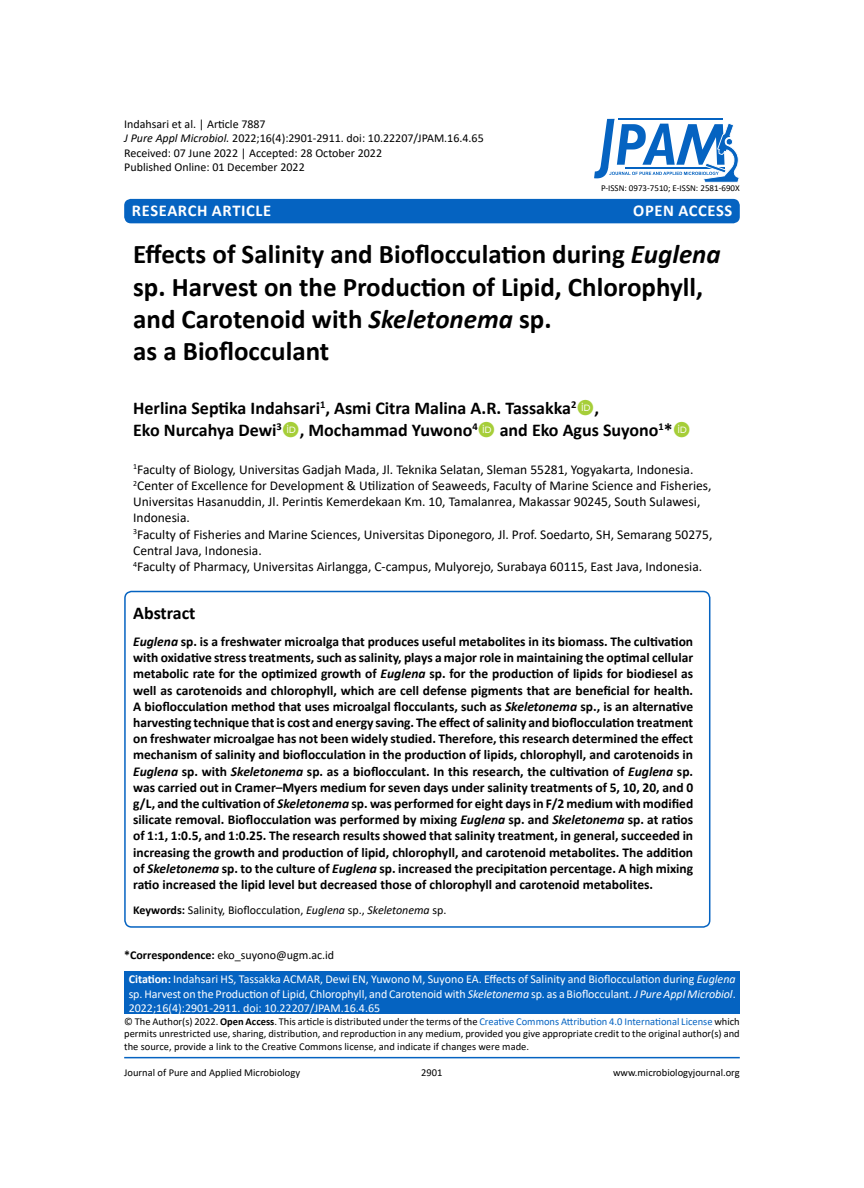
<style>
.page{position:relative;width:864px;height:1188px;background:#fff}
.page>*{position:absolute;margin:0;border:0;box-sizing:border-box;transform-origin:0 0}
.t1{font:700 27px/32.4px "Calibri";color:#000}
.t2{font:700 18px/21.6px "Calibri";color:#000}
.t3{font:700 16.5px "Calibri";letter-spacing:.04em;color:#fff}
.t4{font:700 13.5px/16.2px "Calibri";color:#000;text-align:justify}
.t5{font:13.5px/16.2px "Calibri";color:#000}
.t6{font:12px/14.4px "Calibri";color:#fff;text-align:justify}
.t7{font:12px/14.4px "Calibri";color:#000}
.t8{font:10.5px/12.6px "Calibri";color:#000;text-align:justify}
.t9{font:9px "Calibri";color:#000}
.s1{font-style:italic}
.s2{font-weight:700}
.s3{color:#0563c1}
</style>
<div class="page">
<div style="left:124px;top:971px;width:616px;height:43px;background:#0563c1"></div>
<hr style="left:124px;top:1057px;width:616px;height:1px;background:#0563c1">
<div style="left:124px;top:199px;width:616px;height:24px;background:#0563c1;border-radius:7px"></div>
<svg style="left:594px;top:119px;width:145px;height:64px"></svg>
<div style="left:124px;top:591px;width:586px;height:337px;border:2px solid #0563c1;border-radius:7px"></div>
<p class="t7" style="left:124px;top:116px;width:361px">Indahsari et al. | Article 7887<br><span class="s1">J Pure Appl Microbiol.</span> 2022;16(4):2901-2911. doi: 10.22207/JPAM.16.4.65<br>Received: 07 June 2022 | Accepted: 28 October 2022<br>Published Online: 01 December 2022</p>
<p class="t3" style="left:132px;top:198px;width:141px">ReSEARCH Article</p>
<p class="t3" style="left:633px;top:198px;width:101px">OPEN ACCESS</p>
<p class="t9" style="left:601px;top:182px;width:140px">P-ISSN: 0973-7510; E-ISSN: 2581-690X</p>
<h1 class="t1" style="left:133px;top:238px;width:589px">Effects of Salinity and Bioflocculation during <span class="s1">Euglena </span>sp. Harvest on the Production of Lipid, Chlorophyll, and Carotenoid with <span class="s1">Skeletonema</span> sp.<br>as a Bioflocculant</h1>
<h2 class="t2" style="left:133px;top:397px;width:541px">Herlina Septika Indahsari<sup>1</sup>, Asmi Citra Malina A.R. Tassakka<sup>2</sup> ,<br>Eko Nurcahya Dewi<sup>3</sup> , Mochammad Yuwono<sup>4</sup> and Eko Agus Suyono<sup>1</sup>*</h2>
<p class="t5" style="left:133px;top:461px;width:581px"><sup>1</sup>Faculty of Biology, Universitas Gadjah Mada, Jl. Teknika Selatan, Sleman 55281, Yogyakarta, Indonesia.<br><sup>2</sup>Center of Excellence for Development &amp; Utilization of Seaweeds, Faculty of Marine Science and Fisheries, Universitas Hasanuddin, Jl. Perintis Kemerdekaan Km. 10, Tamalanrea, Makassar 90245, South Sulawesi, Indonesia.<br><sup>3</sup>Faculty of Fisheries and Marine Sciences, Universitas Diponegoro, Jl. Prof. Soedarto, SH, Semarang 50275, Central Java, Indonesia.<br><sup>4</sup>Faculty of Pharmacy, Universitas Airlangga, C-campus, Mulyorejo, Surabaya 60115, East Java, Indonesia.</p>
<h2 class="t2" style="left:133px;top:602px;width:64px">Abstract</h2>
<p class="t4" style="left:133px;top:633px;width:562px"><span class="s1">Euglena</span> sp. is a freshwater microalga that produces useful metabolites in its biomass. The cultivation with oxidative stress treatments, such as salinity, plays a major role in maintaining the optimal cellular metabolic rate for the optimized growth of <span class="s1">Euglena</span> sp. for the production of lipids for biodiesel as well as carotenoids and chlorophyll, which are cell defense pigments that are beneficial for health.<br>A bioflocculation method that uses microalgal flocculants, such as <span class="s1">Skeletonema</span> sp., is an alternative harvesting technique that is cost and energy saving. The effect of salinity and bioflocculation treatment on freshwater microalgae has not been widely studied. Therefore, this research determined the effect mechanism of salinity and bioflocculation in the production of lipids, chlorophyll, and carotenoids in <span class="s1">Euglena</span> sp. with <span class="s1">Skeletonema</span> sp. as a bioflocculant. In this research, the cultivation of <span class="s1">Euglena</span> sp. was carried out in Cramer–Myers medium for seven days under salinity treatments of 5, 10, 20, and 0 g/L, and the cultivation of <span class="s1">Skeletonema</span> sp. was performed for eight days in F/2 medium with modified silicate removal. Bioflocculation was performed by mixing <span class="s1">Euglena</span> sp. and <span class="s1">Skeletonema</span> sp. at ratios of 1:1, 1:0.5, and 1:0.25. The research results showed that salinity treatment, in general, succeeded in increasing the growth and production of lipid, chlorophyll, and carotenoid metabolites. The addition of <span class="s1">Skeletonema</span> sp. to the culture of <span class="s1">Euglena</span> sp. increased the precipitation percentage. A high mixing ratio increased the lipid level but decreased those of chlorophyll and carotenoid metabolites.</p>
<p class="t7" style="left:133px;top:902px;width:315px"><span class="s2">Keywords:</span> Salinity, Bioflocculation, <span class="s1">Euglena</span> sp., <span class="s1">Skeletonema</span> sp.</p>
<p class="t7" style="left:124px;top:948px;width:212px"><span class="s2">*Correspondence:</span> eko_suyono@ugm.ac.id</p>
<p class="t6" style="left:129px;top:972px;width:609px"><span class="s2">Citation:</span> Indahsari HS, Tassakka ACMAR, Dewi EN, Yuwono M, Suyono EA. Effects of Salinity and Bioflocculation during <span class="s1">Euglena </span>sp. Harvest on the Production of Lipid, Chlorophyll, and Carotenoid with <span class="s1">Skeletonema</span> sp. as a Bioflocculant. <span class="s1">J Pure Appl Microbiol</span>.<br>2022;16(4):2901-2911. doi: 10.22207/JPAM.16.4.65</p>
<p class="t8" style="left:124px;top:1015px;width:617px">© The Author(s) 2022. <span class="s2">Open Access</span>. This article is distributed under the terms of the <span class="s3">Creative Commons Attribution 4.0 International License</span> which permits unrestricted use, sharing, distribution, and reproduction in any medium, provided you give appropriate credit to the original author(s) and the source, provide a link to the Creative Commons license, and indicate if changes were made.</p>
<p class="t8" style="left:124px;top:1066px;width:177px">Journal of Pure and Applied Microbiology</p>
<p class="t8" style="left:421px;top:1066px;width:23px">2901</p>
<p class="t8" style="left:613px;top:1066px;width:128px">www.microbiologyjournal.org</p>
</div>
